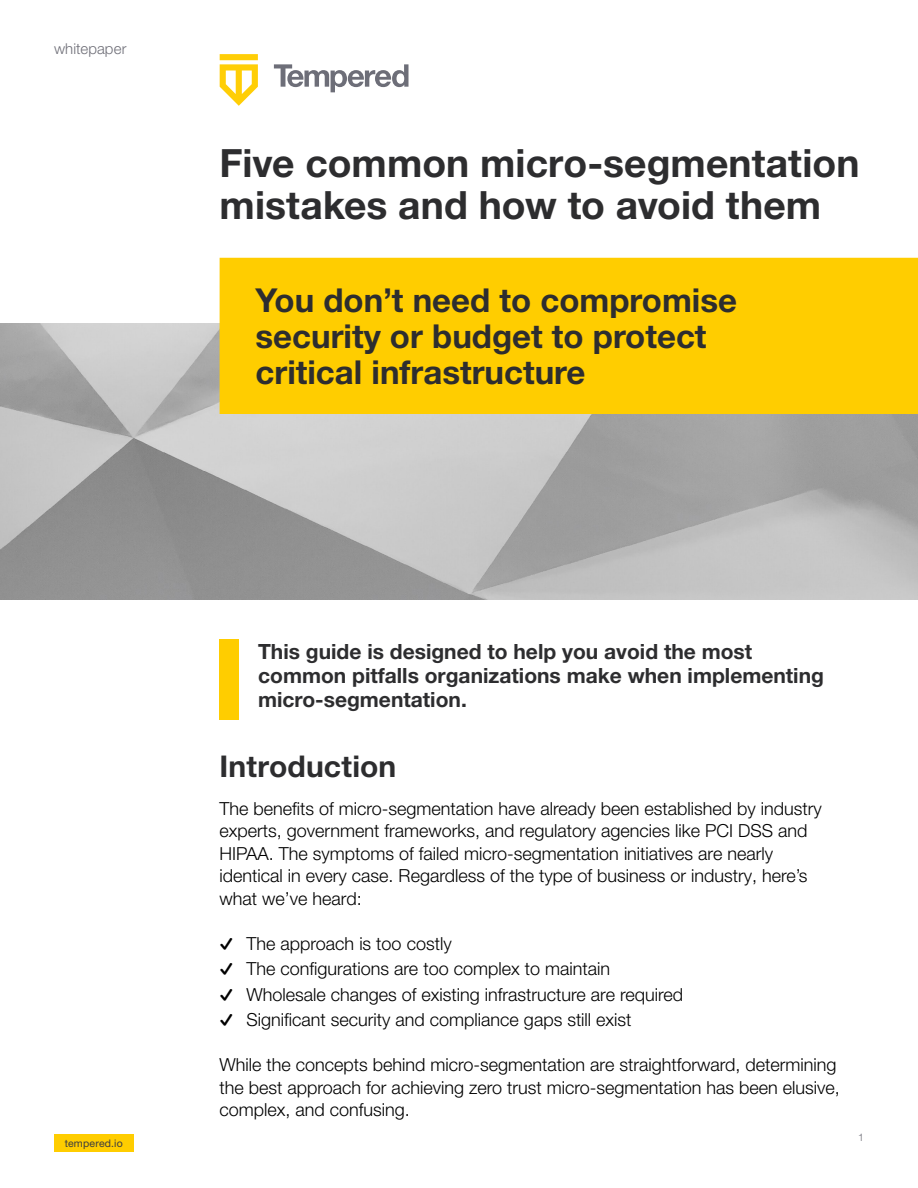
<style>
.page{position:relative;width:918px;height:1188px;background:#fff}
.page>*{position:absolute;margin:0;border:0;box-sizing:border-box;transform-origin:0 0}
.t1{font:700 39px/42px "Helvetica Neue LT Pro";color:#2d2d2f}
.t2{font:700 33px/36px "Helvetica Neue LT Pro";color:#2d2d2f}
.t3{font:700 30px "Helvetica Neue LT Pro";letter-spacing:.005em;color:#2d2d2f}
.t4{font:700 21px/24px "Helvetica Neue LT Pro";color:#2d2d2f}
.t5{font:300 18px/22.5px "Helvetica Neue LT Pro";color:#000}
.t6{font:300 15px "Helvetica Neue LT Pro";letter-spacing:.01em;color:#6f6f78}
.t7{font:10.5px "Helvetica Neue LT Pro";letter-spacing:.02em;color:#3d3d40}
.t8{font:300 10.5px "Helvetica Neue LT Pro";color:#6f6f78}
.s1{font-family:"Helvetica Neue";font-weight:400}
</style>
<div class="page">
<svg style="left:274px;top:64px;width:135px;height:28px"></svg>
<svg style="left:220px;top:54px;width:38px;height:52px"></svg>
<img style="left:0;top:324px;width:918px;height:275px">
<div style="left:220px;top:258px;width:698px;height:156px;background:#ffcd00"></div>
<div style="left:54px;top:1134px;width:79px;height:18px;background:#ffcd00"></div>
<div style="left:220px;top:639px;width:19px;height:81px;background:#ffcd00"></div>
<p class="t6" style="left:54px;top:39px;width:74px">whitepaper</p>
<h1 class="t1" style="left:220px;top:141px;width:641px">Five common micro-segmentation mistakes and how to avoid them</h1>
<h2 class="t2" style="left:256px;top:281px;width:483px">You don’t need to compromise security or budget to protect critical infrastructure</h2>
<p class="t7" style="left:65px;top:1137px;width:60px">tempered.io</p>
<p class="t4" style="left:258px;top:639px;width:567px">This guide is designed to help you avoid the most common pitfalls organizations make when implementing micro-segmentation.</p>
<h3 class="t3" style="left:220px;top:748px;width:178px">Introduction</h3>
<p class="t5" style="left:220px;top:796px;width:604px">The benefits of micro-segmentation have already been established by industry experts, government frameworks, and regulatory agencies like PCI DSS and HIPAA. The symptoms of failed micro-segmentation initiatives are nearly identical in every case. Regardless of the type of business or industry, here’s what we’ve heard:</p>
<p class="t5" style="left:220px;top:930px;width:465px;line-height:25.5px"><span class="s1">࢚</span> The approach is too costly<br><span class="s1">࢚</span> The configurations are too complex to maintain<br><span class="s1">࢚</span> Wholesale changes of existing infrastructure are required <span class="s1">࢚</span> Significant security and compliance gaps still exist</p>
<p class="t5" style="left:220px;top:1053px;width:622px">While the concepts behind micro-segmentation are straightforward, determining the best approach for achieving zero trust micro-segmentation has been elusive, complex, and confusing.</p>
<p class="t8" style="left:858px;top:1131px;width:7px">1</p>
</div>
